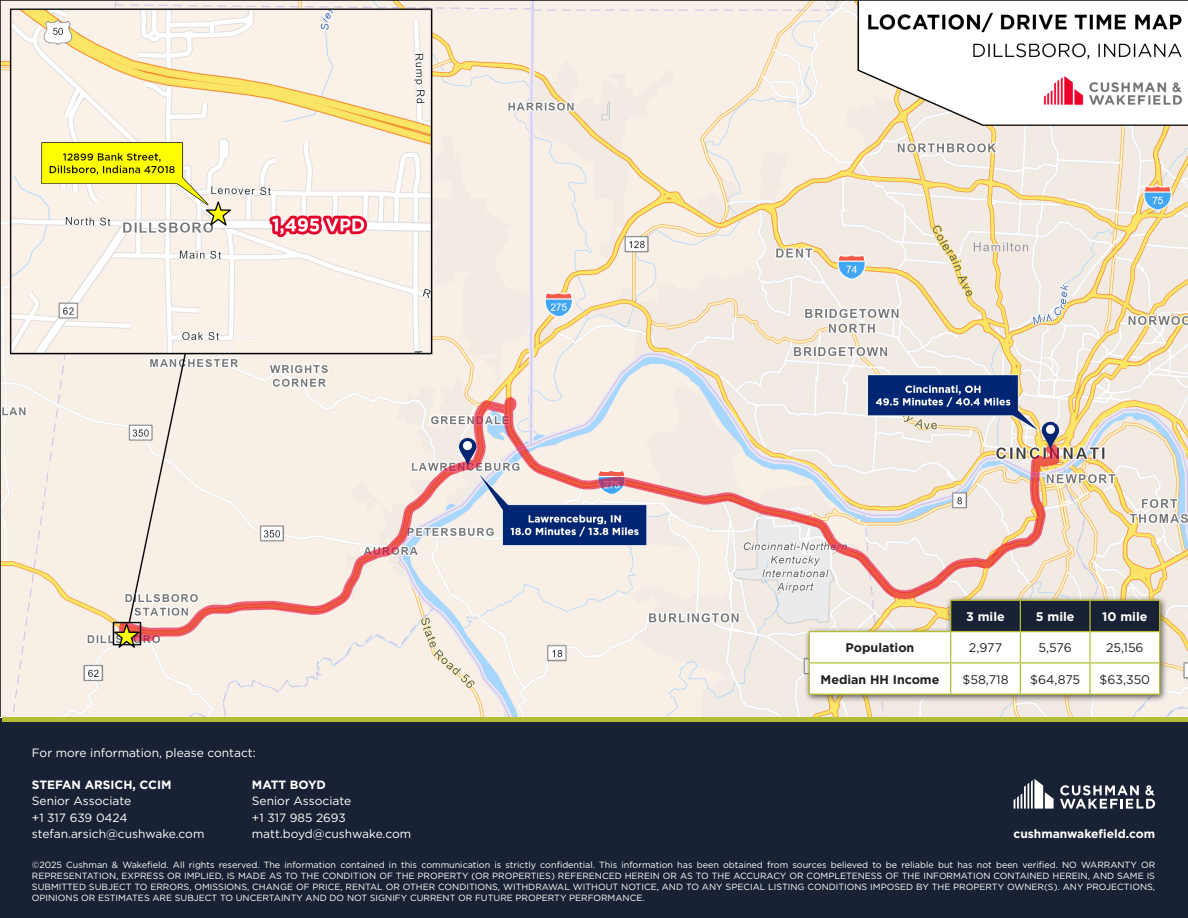
<style>
.page{position:relative;width:1188px;height:918px;background:#fff}
.page>*{position:absolute;margin:0;border:0;box-sizing:border-box;transform-origin:0 0}
.cwNUMBERED_LIST{font:12.45px "Gotham";color:#231f20}
.cwNUMBERED_LIST-2{font:700 12.45px "Gotham";color:#231f20}
.cwNUMBERED_LIST-3{font:700 12.45px "Gotham";color:#fff}
.Broker_Contact{font:12px "Gotham";color:#fff}
.cwBODY_small{font:12px "Gotham";color:#fff}
.Broker_Name{font:700 12px "Gotham";color:#fff}
.Broker_Contact-2{font:700 12px "Gotham";color:#fff}
.Main_Header{font:9px/10.8px "Gotham";color:#fff;text-align:justify}
</style>
<div class="page">
<div style="left:0;top:719px;width:1188px;height:199px;background:#192234"></div>
<div style="left:3px;top:716px;width:1185px;height:6px;background:#b3bd35"></div>
<svg style="left:1014px;top:779px;width:40px;height:30px"></svg>
<svg style="left:1060px;top:785px;width:95px;height:24px"></svg>
<img style="left:0;top:0;width:1188px;height:716px">
<div style="left:803px;top:595px;width:365px;height:109px;background:#231f20;opacity:.75"></div>
<svg style="left:809px;top:600px;width:350px;height:94px"></svg>
<hr style="left:950px;top:600px;width:70px;height:1px;background:#b3bd35">
<hr style="left:1020px;top:600px;width:70px;height:1px;background:#b3bd35">
<hr style="left:1020px;top:601px;width:1px;height:30px;background:#b3bd35">
<hr style="left:1090px;top:600px;width:70px;height:1px;background:#b3bd35">
<hr style="left:1089px;top:601px;width:2px;height:30px;background:#b3bd35">
<hr style="left:1159px;top:601px;width:1px;height:30px;background:#b3bd35">
<hr style="left:809px;top:632px;width:1px;height:30px;background:#b3bd35">
<hr style="left:951px;top:631px;width:69px;height:1px;background:#b3bd35">
<hr style="left:950px;top:632px;width:1px;height:30px;background:#b3bd35">
<hr style="left:1020px;top:631px;width:70px;height:1px;background:#b3bd35">
<hr style="left:1020px;top:632px;width:1px;height:30px;background:#b3bd35">
<hr style="left:1090px;top:631px;width:70px;height:1px;background:#b3bd35">
<hr style="left:1089px;top:632px;width:2px;height:30px;background:#b3bd35">
<hr style="left:1159px;top:632px;width:1px;height:30px;background:#b3bd35">
<hr style="left:809px;top:662px;width:142px;height:2px;background:#b3bd35">
<hr style="left:809px;top:664px;width:1px;height:30px;background:#b3bd35">
<hr style="left:951px;top:662px;width:69px;height:2px;background:#b3bd35">
<hr style="left:950px;top:664px;width:1px;height:30px;background:#b3bd35">
<hr style="left:1020px;top:662px;width:70px;height:2px;background:#b3bd35">
<hr style="left:1020px;top:664px;width:1px;height:30px;background:#b3bd35">
<hr style="left:1090px;top:662px;width:70px;height:2px;background:#b3bd35">
<hr style="left:1089px;top:664px;width:2px;height:30px;background:#b3bd35">
<hr style="left:1159px;top:664px;width:1px;height:30px;background:#b3bd35">
<hr style="left:809px;top:694px;width:142px;height:1px;background:#b3bd35">
<hr style="left:951px;top:694px;width:69px;height:1px;background:#b3bd35">
<hr style="left:1020px;top:694px;width:70px;height:1px;background:#b3bd35">
<hr style="left:1090px;top:694px;width:70px;height:1px;background:#b3bd35">
<hr style="left:809px;top:631px;width:142px;height:1px;background:#b3bd35">
<hr style="left:950px;top:601px;width:1px;height:30px;background:#b3bd35">
<p class="cwNUMBERED_LIST-3" style="left:966px;top:608px;width:40px">3 mile</p>
<p class="cwNUMBERED_LIST-3" style="left:1036px;top:608px;width:40px">5 mile</p>
<p class="cwNUMBERED_LIST-3" style="left:1102px;top:608px;width:47px">10 mile</p>
<p class="cwNUMBERED_LIST-2" style="left:846px;top:640px;width:70px">Population</p>
<p class="cwNUMBERED_LIST" style="left:969px;top:640px;width:35px">2,977</p>
<p class="cwNUMBERED_LIST" style="left:1039px;top:640px;width:35px">5,576</p>
<p class="cwNUMBERED_LIST" style="left:1106px;top:640px;width:39px">25,156</p>
<p class="cwNUMBERED_LIST-2" style="left:821px;top:671px;width:120px">Median HH Income</p>
<p class="cwNUMBERED_LIST" style="left:962px;top:671px;width:48px">$58,718</p>
<p class="cwNUMBERED_LIST" style="left:1030px;top:671px;width:51px">$64,875</p>
<p class="cwNUMBERED_LIST" style="left:1100px;top:671px;width:52px">$63,350</p>
<p class="cwBODY_small" style="left:32px;top:745px;width:225px">For more information, please contact:</p>
<p class="Broker_Name" style="left:32px;top:777px;width:141px">STEFAN ARSICH, CCIM</p>
<p class="Broker_Contact" style="left:32px;top:793px;width:101px">Senior Associate</p>
<p class="Broker_Contact" style="left:32px;top:810px;width:97px">+1 317 639 0424</p>
<p class="Broker_Contact" style="left:32px;top:826px;width:174px">stefan.arsich@cushwake.com</p>
<p class="Broker_Contact-2" style="left:1014px;top:826px;width:143px">cushmanwakefield.com</p>
<p class="Broker_Name" style="left:252px;top:777px;width:76px">MATT BOYD</p>
<p class="Broker_Contact" style="left:252px;top:793px;width:101px">Senior Associate</p>
<p class="Broker_Contact" style="left:252px;top:810px;width:95px">+1 317 985 2693</p>
<p class="Broker_Contact" style="left:252px;top:826px;width:161px">matt.boyd@cushwake.com</p>
<p class="Main_Header" style="left:32px;top:860px;width:1125px">©2025 Cushman &amp; Wakefield. All rights reserved. The information contained in this communication is strictly confidential. This information has been obtained from sources believed to be reliable but has not been verified. NO WARRANTY OR REPRESENTATION, EXPRESS OR IMPLIED, IS MADE AS TO THE CONDITION OF THE PROPERTY (OR PROPERTIES) REFERENCED HEREIN OR AS TO THE ACCURACY OR COMPLETENESS OF THE INFORMATION CONTAINED HEREIN, AND SAME IS SUBMITTED SUBJECT TO ERRORS, OMISSIONS, CHANGE OF PRICE, RENTAL OR OTHER CONDITIONS, WITHDRAWAL WITHOUT NOTICE, AND TO ANY SPECIAL LISTING CONDITIONS IMPOSED BY THE PROPERTY OWNER(S). ANY PROJECTIONS, OPINIONS OR ESTIMATES ARE SUBJECT TO UNCERTAINTY AND DO NOT SIGNIFY CURRENT OR FUTURE PROPERTY PERFORMANCE.</p>
</div>
